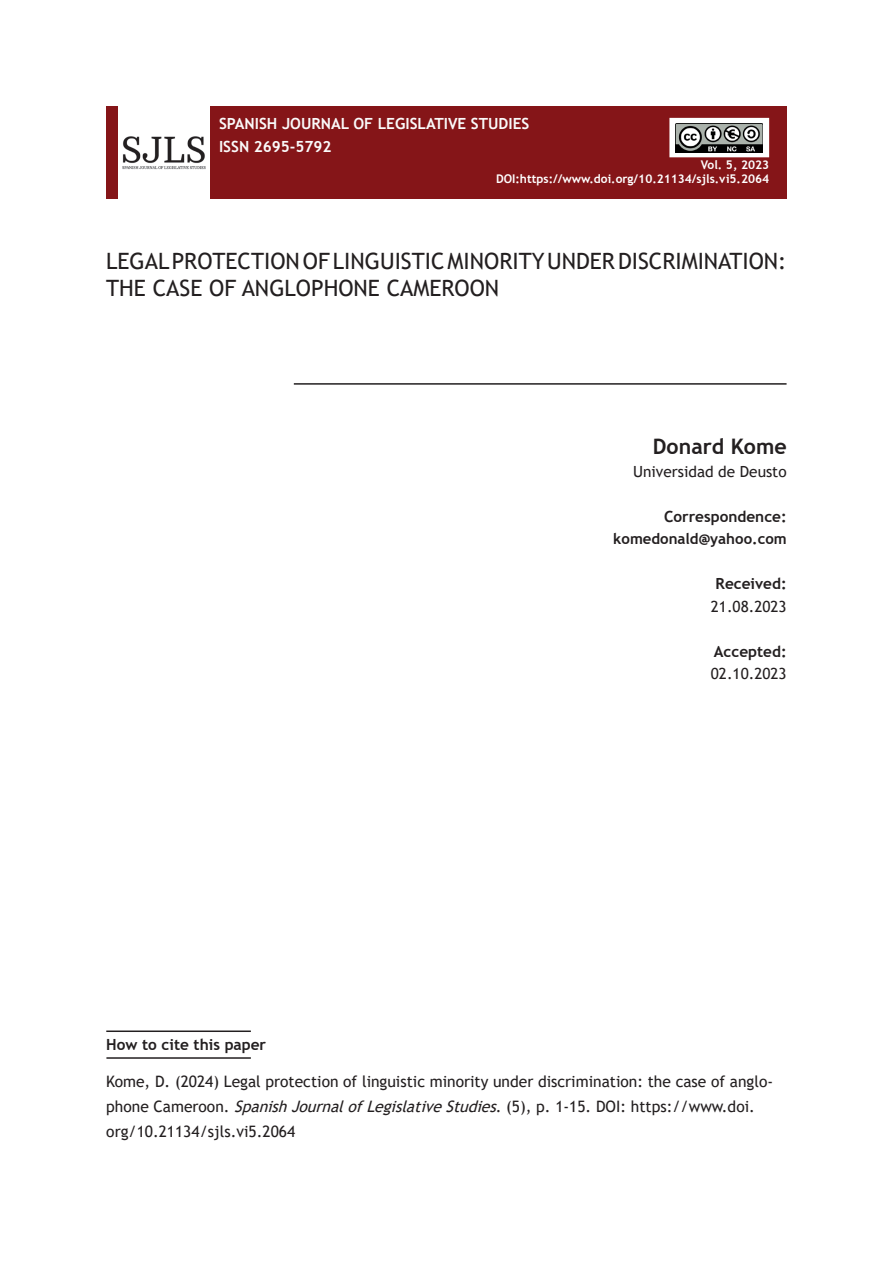
<style>
.page{position:relative;width:893px;height:1263px;background:#fff}
.page>*{position:absolute;margin:0;border:0;box-sizing:border-box;transform-origin:0 0}
.t1{font:22.5px/27px "Trebuchet MS";color:#231f20}
.t2{font:700 21.3px "Trebuchet MS";color:#231f20}
.t3{font:15.75px/25.2px "Trebuchet MS";color:#231f20}
.t4{font:700 15.3px "Trebuchet MS";color:#231f20}
.t5{font:700 15.3px/22.5px "Trebuchet MS";color:#fafafa}
.t6{font:15.3px "Trebuchet MS";color:#231f20}
.t7{font:700 15px "Trebuchet MS";color:#231f20}
.t8{font:700 12px/13.5px "Trebuchet MS";color:#fff;text-align:right}
.s1{font-style:italic}
</style>
<div class="page">
<hr style="left:294px;top:383px;width:493px;height:2px;background:#231f20">
<hr style="left:106px;top:1030px;width:145px;height:2px;background:#231f20">
<hr style="left:106px;top:1057px;width:145px;height:2px;background:#231f20">
<div style="left:106px;top:106px;width:681px;height:93px;background:#851518"></div>
<div style="left:669px;top:118px;width:100px;height:39px;background:#fff;border:12px solid #fff"></div>
<img style="left:676px;top:123px;width:87px;height:29px">
<img style="left:118px;top:106px;width:92px;height:93px">
<p class="t5" style="left:219px;top:113px;width:312px">SPANISH JOURNAL OF LEGISLATIVE STUDIES<br>ISSN 2695-5792</p>
<p class="t8" style="left:496px;top:158px;width:275px">Vol. 5, 2023<br>DOI:https://www.doi.org/10.21134/sjls.vi5.2064</p>
<h1 class="t1" style="left:106px;top:248px;width:682px">LEGAL PROTECTION OF LINGUISTIC MINORITY UNDER DISCRIMINATION:<br>THE CASE OF ANGLOPHONE CAMEROON</h1>
<h2 class="t2" style="left:653px;top:433px;width:135px">Donard Kome</h2>
<p class="t6" style="left:633px;top:462px;width:155px">Universidad de Deusto</p>
<p class="t4" style="left:664px;top:507px;width:124px">Correspondence:</p>
<p class="t7" style="left:613px;top:529px;width:175px">komedonald@yahoo.com</p>
<p class="t4" style="left:716px;top:574px;width:73px">Received:</p>
<p class="t6" style="left:711px;top:597px;width:77px">21.08.2023</p>
<p class="t4" style="left:714px;top:642px;width:74px">Accepted:</p>
<p class="t6" style="left:711px;top:664px;width:77px">02.10.2023</p>
<p class="t4" style="left:106px;top:1035px;width:161px">How to cite this paper</p>
<p class="t3" style="left:106px;top:1068px;width:668px">Kome, D. (2024) Legal protection of linguistic minority under discrimination: the case of anglo&shy;phone Cameroon. <span class="s1">SpanishJournalofLegislativeStudies</span>. (5), p. 1-15. DOI: https://www.doi. org/10.21134/sjls.vi5.2064</p>
</div>
